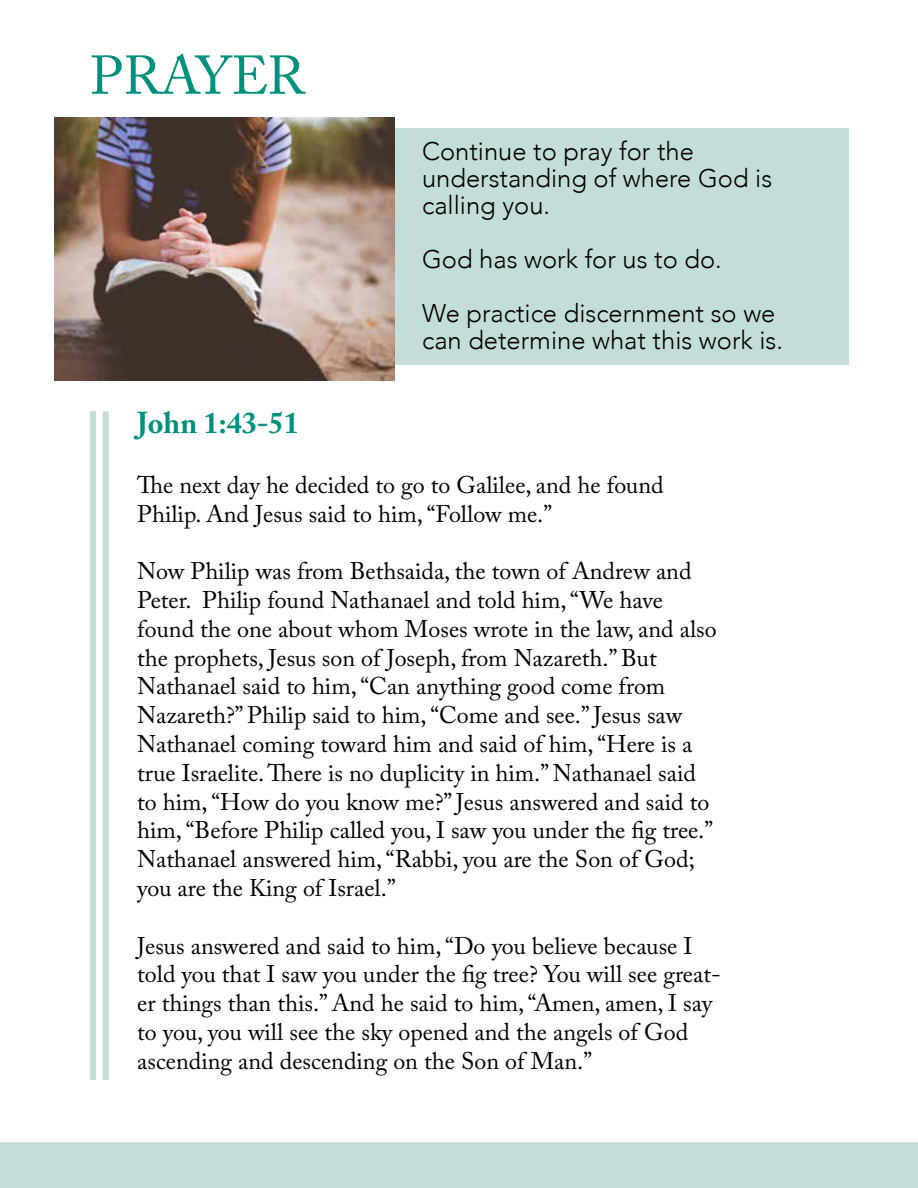
<style>
.page{position:relative;width:918px;height:1188px;background:#fff}
.page>*{position:absolute;margin:0;border:0;box-sizing:border-box;transform-origin:0 0}
.t1{font:54px "Adobe Caslon Pro";letter-spacing:-.01em;color:#00907e}
.t2{font:700 30px "Adobe Caslon Pro";color:#00907e}
.t3{font:300 25.5px/27px "Avenir";color:#000}
.t4{font:24px/28.8px "Adobe Caslon Pro";color:#000}
</style>
<div class="page">
<div style="left:112px;top:128px;width:737px;height:236px;background:#c3ded8"></div>
<div style="left:0;top:1143px;width:918px;height:45px;background:#c3ded8"></div>
<div style="left:90px;top:411px;width:6px;height:669px;background:#c3ded8"></div>
<div style="left:103px;top:411px;width:6px;height:669px;background:#c3ded8"></div>
<img style="left:54px;top:117px;width:341px;height:264px">
<h1 class="t1" style="left:90px;top:43px;width:216px">PRAYER</h1>
<p class="t3" style="left:422px;top:137px;width:352px">Continue to pray for the understanding of where God is calling you.</p>
<p class="t3" style="left:422px;top:232px;width:355px;line-height:54px">God has work for us to do.<br>We practice discernment so we</p>
<p class="t3" style="left:422px;top:326px;width:362px">can determine what this work is.</p>
<p class="t2" style="left:137px;top:405px;width:163px">John 1:43-51</p>
<p class="t4" style="left:137px;top:470px;width:528px">The next day he decided to go to Galilee, and he found<br>Philip. And Jesus said to him, “Follow me.”</p>
<p class="t4" style="left:137px;top:556px;width:581px">Now Philip was from Bethsaida, the town of Andrew and Peter. Philip found Nathanael and told him, “We have found the one about whom Moses wrote in the law, and also the prophets, Jesus son of Joseph, from Nazareth.” But Nathanael said to him, “Can anything good come from Nazareth?” Philip said to him, “Come and see.” Jesus saw Nathanael coming toward him and said of him, “Here is a true Israelite. There is no duplicity in him.” Nathanael said to him, “How do you know me?” Jesus answered and said to him, “Before Philip called you, I saw you under the fig tree.” Nathanael answered him, “Rabbi, you are the Son of God; you are the King of Israel.”</p>
<p class="t4" style="left:137px;top:931px;width:585px">Jesus answered and said to him, “Do you believe because I told you that I saw you under the fig tree? You will see great&shy;er things than this.” And he said to him, “Amen, amen, I say to you, you will see the sky opened and the angels of God ascending and descending on the Son of Man.”</p>
</div>
